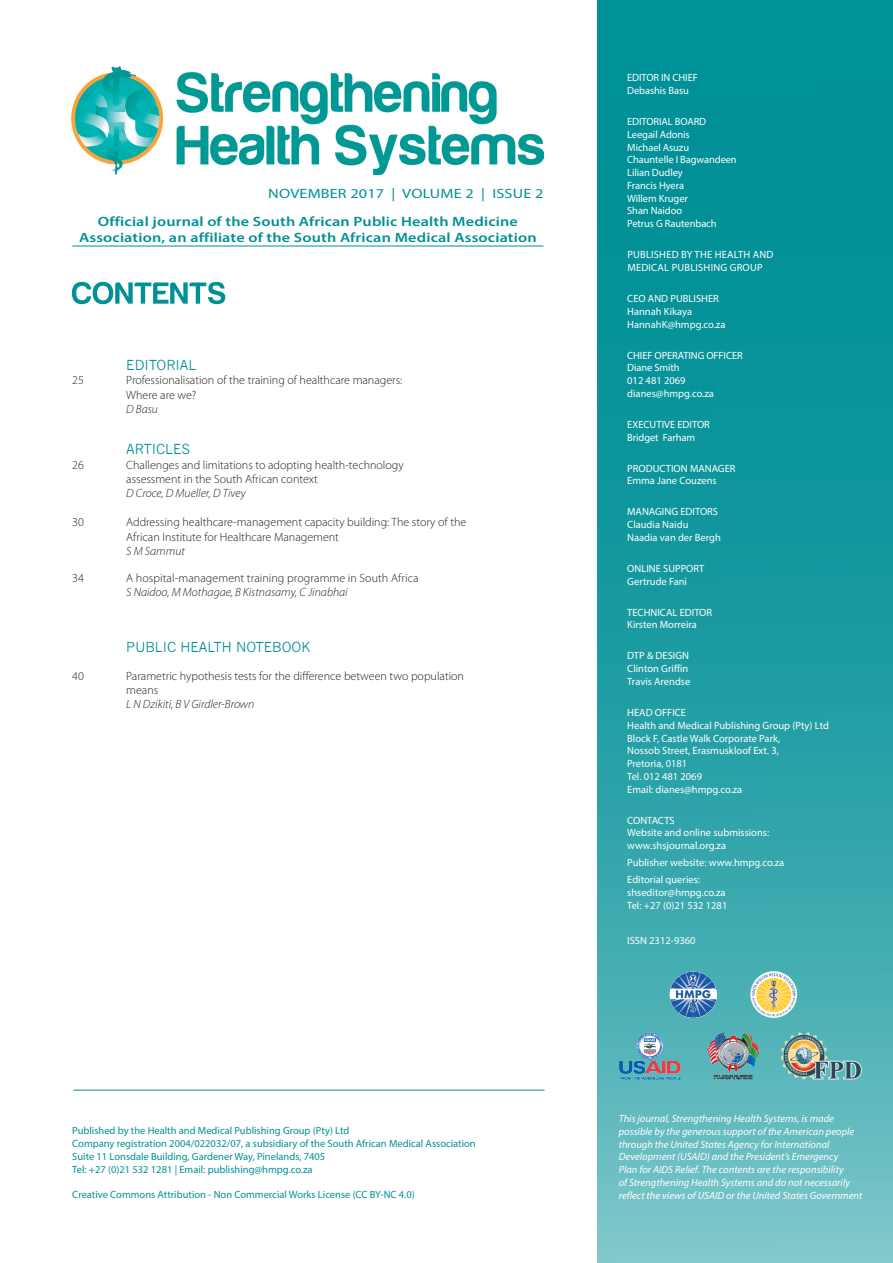
<style>
.page{position:relative;width:893px;height:1263px;background:#fff}
.page>*{position:absolute;margin:0;border:0;box-sizing:border-box;transform-origin:0 0}
.MONTH_VOL_NO{font:600 13.5px/16.2px "Myriad Pro";letter-spacing:.01em;color:#009097;text-align:center;scale:1.2 1}
.MONTH_VOL_NO-2{font:13.5px "Myriad Pro";letter-spacing:.01em;color:#009097;scale:1.2 1}
.ARTICLE_TITLE{font:13.5px "News Gothic";color:#009097}
.HEAD{font:13.5px "News Gothic";color:#009097}
.ARTICLE_TITLE-2{font:300 12px/14.4px "Myriad Pro";color:#231f20}
.ARTICLE_TITLE-3{font:italic 300 12px "Myriad Pro";color:#231f20}
.t1{font:10.5px/12.8px "Myriad Pro";color:#fff}
.t2{font:italic 10.5px/12.8px "Myriad Pro";color:#fff}
.t3{font:10.5px "Myriad Pro";color:#009097}
.t4{font:10.5px/12.8px "Myriad Pro";letter-spacing:.02em;color:#fff}
</style>
<div class="page">
<img style="left:71px;top:67px;width:472px;height:108px">
<svg style="left:597px;top:0;width:296px;height:1263px;background:#259fa5"></svg>
<svg style="left:670px;top:972px;width:47px;height:46px"></svg>
<img style="left:670px;top:972px;width:47px;height:46px;border-radius:23px">
<svg style="left:750px;top:971px;width:47px;height:47px"></svg>
<svg style="left:752px;top:973px;width:43px;height:43px"></svg>
<svg style="left:72px;top:282px;width:153px;height:22px"></svg>
<hr style="left:72px;top:246px;width:471px;height:1px;background:#009097">
<img style="left:620px;top:1032px;width:64px;height:47px">
<img style="left:700px;top:1032px;width:65px;height:47px">
<img style="left:781px;top:1032px;width:80px;height:47px">
<hr style="left:73px;top:1090px;width:471px;height:1px;background:#009097">
<p class="MONTH_VOL_NO-2" style="left:268px;top:185px;width:231px">NOVEMBER 2017 | VOLUME 2 | ISSUE 2</p>
<p class="MONTH_VOL_NO" style="left:79px;top:213px;width:383px">Official journal of the South African Public Health Medicine<br>Association, an affiliate of the South African Medical Association</p>
<p class="HEAD" style="left:126px;top:357px;width:71px">EDITORIAL</p>
<p class="ARTICLE_TITLE-2" style="left:72px;top:373px;width:13px">25</p>
<p class="ARTICLE_TITLE-2" style="left:126px;top:373px;width:277px">Professionalisation of the training of healthcare managers:</p>
<p class="ARTICLE_TITLE-2" style="left:126px;top:388px;width:72px">Where are we?</p>
<p class="ARTICLE_TITLE-3" style="left:126px;top:403px;width:33px">D Basu</p>
<p class="HEAD" style="left:126px;top:441px;width:65px">ARTICLES</p>
<p class="ARTICLE_TITLE-2" style="left:72px;top:457px;width:13px">26</p>
<p class="ARTICLE_TITLE-2" style="left:126px;top:457px;width:279px">Challenges and limitations to adopting health-technology</p>
<p class="ARTICLE_TITLE-2" style="left:126px;top:472px;width:193px">assessment in the South African context</p>
<p class="ARTICLE_TITLE-3" style="left:126px;top:487px;width:121px">D Croce, D Mueller, D Tivey</p>
<p class="ARTICLE_TITLE-2" style="left:72px;top:515px;width:13px">30</p>
<p class="ARTICLE_TITLE-2" style="left:126px;top:515px;width:342px">Addressing healthcare-management capacity building: The story of the<br>African Institute for Healthcare Management</p>
<p class="ARTICLE_TITLE-3" style="left:126px;top:545px;width:60px">S M Sammut</p>
<p class="ARTICLE_TITLE-2" style="left:72px;top:571px;width:13px">34</p>
<p class="ARTICLE_TITLE-2" style="left:126px;top:571px;width:294px">A hospital-management training programme in South Africa</p>
<p class="ARTICLE_TITLE-3" style="left:126px;top:586px;width:223px">S Naidoo, M Mothagae, B Kistnasamy, C Jinabhai</p>
<p class="ARTICLE_TITLE" style="left:126px;top:640px;width:186px">PUBLIC HEALTH NOTEBOOK</p>
<p class="ARTICLE_TITLE-2" style="left:72px;top:669px;width:13px">40</p>
<p class="ARTICLE_TITLE-2" style="left:126px;top:669px;width:339px">Parametric hypothesis tests for the difference between two population means</p>
<p class="ARTICLE_TITLE-3" style="left:126px;top:698px;width:130px">L N Dzikiti, B V Girdler-Brown</p>
<p class="t3" style="left:72px;top:1124px;width:279px">Published by the Health and Medical Publishing Group (Pty) Ltd</p>
<p class="t3" style="left:72px;top:1137px;width:405px">Company registration 2004/022032/07, a subsidiary of the South African Medical Association</p>
<p class="t3" style="left:72px;top:1150px;width:255px">Suite 11 Lonsdale Building, Gardener Way, Pinelands, 7405</p>
<p class="t3" style="left:72px;top:1163px;width:242px">Tel: +27 (0)21 532 1281 | Email: publishing@hmpg.co.za</p>
<p class="t3" style="left:72px;top:1188px;width:344px">Creative Commons Attribution - Non Commercial Works License (CC BY-NC 4.0)</p>
<p class="t1" style="left:627px;top:71px;width:72px">EDITOR IN CHIEF</p>
<p class="t1" style="left:627px;top:84px;width:63px">Debashis Basu</p>
<p class="t1" style="left:627px;top:115px;width:80px">EDITORIAL BOARD</p>
<p class="t1" style="left:627px;top:128px;width:64px">Leegail Adonis</p>
<p class="t1" style="left:627px;top:141px;width:63px">Michael Asuzu</p>
<p class="t1" style="left:627px;top:153px;width:111px">Chauntelle I Bagwandeen</p>
<p class="t1" style="left:627px;top:166px;width:57px">Lilian Dudley</p>
<p class="t1" style="left:627px;top:179px;width:58px">Francis Hyera</p>
<p class="t1" style="left:627px;top:192px;width:62px">Willem Kruger</p>
<p class="t1" style="left:627px;top:204px;width:56px">Shan Naidoo</p>
<p class="t1" style="left:627px;top:217px;width:91px">Petrus G Rautenbach</p>
<p class="t4" style="left:627px;top:248px;width:148px">PUBLISHED BY THE HEALTH AND<br>MEDICAL PUBLISHING GROUP</p>
<p class="t1" style="left:627px;top:292px;width:93px">CEO AND PUBLISHER</p>
<p class="t1" style="left:627px;top:305px;width:66px">Hannah Kikaya</p>
<p class="t1" style="left:627px;top:317px;width:100px">HannahK@hmpg.co.za</p>
<p class="t1" style="left:627px;top:348px;width:117px">CHIEF OPERATING OFFICER</p>
<p class="t1" style="left:627px;top:361px;width:54px">Diane Smith</p>
<p class="t1" style="left:627px;top:374px;width:60px">012 481 2069</p>
<p class="t1" style="left:627px;top:387px;width:88px">dianes@hmpg.co.za</p>
<p class="t1" style="left:627px;top:418px;width:84px">EXECUTIVE EDITOR<br>Bridget Farham</p>
<p class="t1" style="left:627px;top:461px;width:110px">PRODUCTION MANAGER<br>Emma Jane Couzens</p>
<p class="t1" style="left:627px;top:505px;width:92px">MANAGING EDITORS</p>
<p class="t1" style="left:627px;top:518px;width:63px">Claudia Naidu</p>
<p class="t1" style="left:627px;top:531px;width:95px">Naadia van der Bergh</p>
<p class="t1" style="left:627px;top:562px;width:79px">ONLINE SUPPORT</p>
<p class="t1" style="left:627px;top:575px;width:61px">Gertrude Fani</p>
<p class="t1" style="left:627px;top:606px;width:86px">TECHNICAL EDITOR<br>Kirsten Morreira</p>
<p class="t1" style="left:627px;top:649px;width:63px">DTP &amp; DESIGN</p>
<p class="t1" style="left:627px;top:662px;width:63px">Clinton Griffin</p>
<p class="t1" style="left:627px;top:675px;width:65px">Travis Arendse</p>
<p class="t1" style="left:627px;top:706px;width:60px">HEAD OFFICE</p>
<p class="t1" style="left:627px;top:719px;width:203px">Health and Medical Publishing Group (Pty) Ltd</p>
<p class="t1" style="left:627px;top:731px;width:155px">Block F, Castle Walk Corporate Park,</p>
<p class="t1" style="left:627px;top:744px;width:153px">Nossob Street, Erasmuskloof Ext. 3,</p>
<p class="t1" style="left:627px;top:757px;width:62px">Pretoria, 0181</p>
<p class="t1" style="left:627px;top:770px;width:76px">Tel. 012 481 2069</p>
<p class="t1" style="left:627px;top:782px;width:117px">Email: dianes@hmpg.co.za</p>
<p class="t1" style="left:627px;top:813px;width:49px">CONTACTS</p>
<p class="t1" style="left:627px;top:826px;width:143px">Website and online submissions: www.shsjournal.org.za</p>
<p class="t1" style="left:627px;top:856px;width:159px">Publisher website: www.hmpg.co.za</p>
<p class="t1" style="left:627px;top:873px;width:100px">Editorial queries: shseditor@hmpg.co.za</p>
<p class="t1" style="left:627px;top:898px;width:102px">Tel: +27 (0)21 532 1281</p>
<p class="t1" style="left:627px;top:934px;width:70px">ISSN 2312-9360</p>
<p class="t2" style="left:619px;top:1112px;width:245px">This journal, Strengthening Health Systems, is made possible by the generous support of the American people through the United States Agency for International Development (USAID) and the President’s Emergency<br>Plan for AIDS Relief. The contents are the responsibility<br>of Strengthening Health Systems and do not necessarily reflect the views of USAID or the United States Government</p>
</div>
